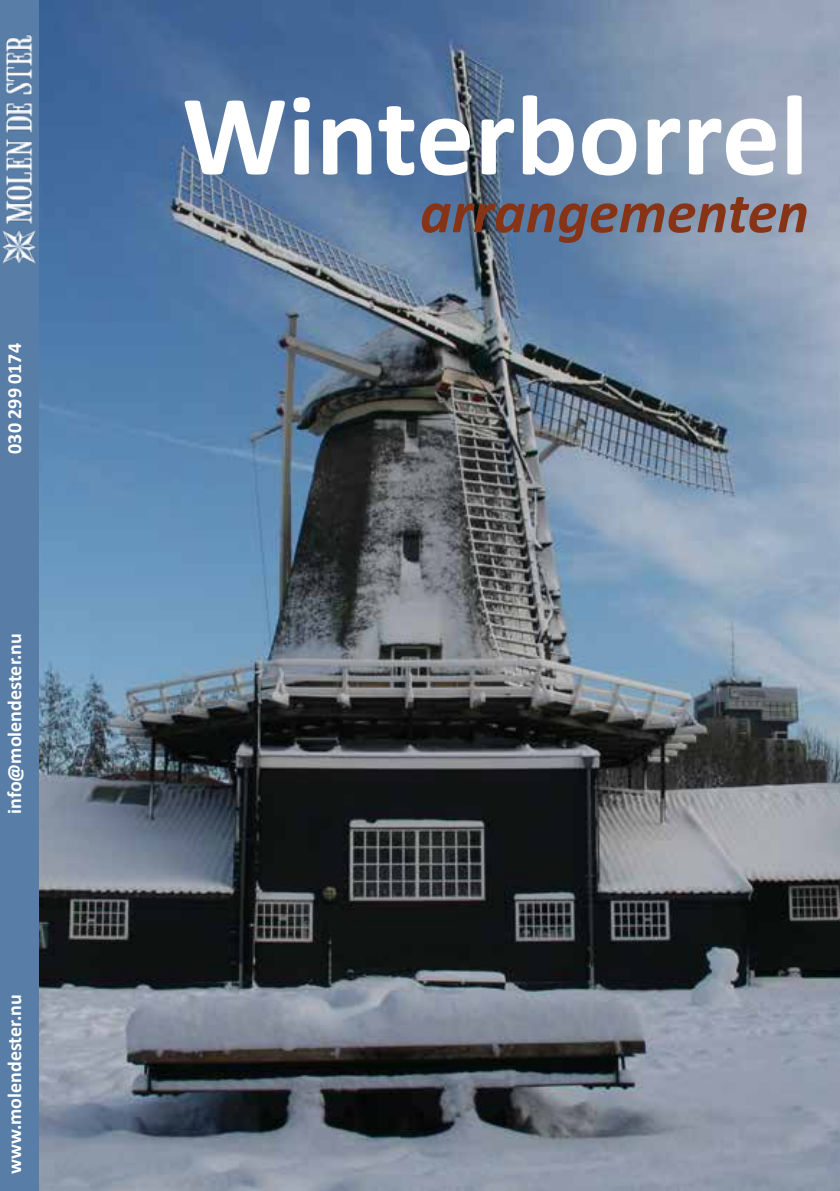
<style>
.page{position:relative;width:840px;height:1191px;background:#fff}
.page>*{position:absolute;margin:0;border:0;box-sizing:border-box;transform-origin:0 0}
.t1{font:700 116px "Calibri";color:#fff}
.t2{font:italic 700 60px "Calibri";color:#873416}
.t3{font:700 20px "Calibri";color:#fff}
</style>
<div class="page">
<img style="left:39px;top:0;width:800px;height:1191px">
<div style="left:0;top:0;width:39px;height:1191px;background:#587da6"></div>
<img style="left:2px;top:34px;width:34px;height:230px">
<p class="t3" style="left:2px;top:454px;width:112px;rotate:-90deg">030 299 0174</p>
<p class="t3" style="left:2px;top:814px;width:182px;rotate:-90deg">info@molendester.nu</p>
<p class="t3" style="left:2px;top:1174px;width:181px;rotate:-90deg">www.molendester.nu</p>
<h1 class="t1" style="left:182px;top:64px;width:627px">Winterborrel</h1>
<h2 class="t2" style="left:420px;top:175px;width:390px">arrangementen</h2>
</div>
